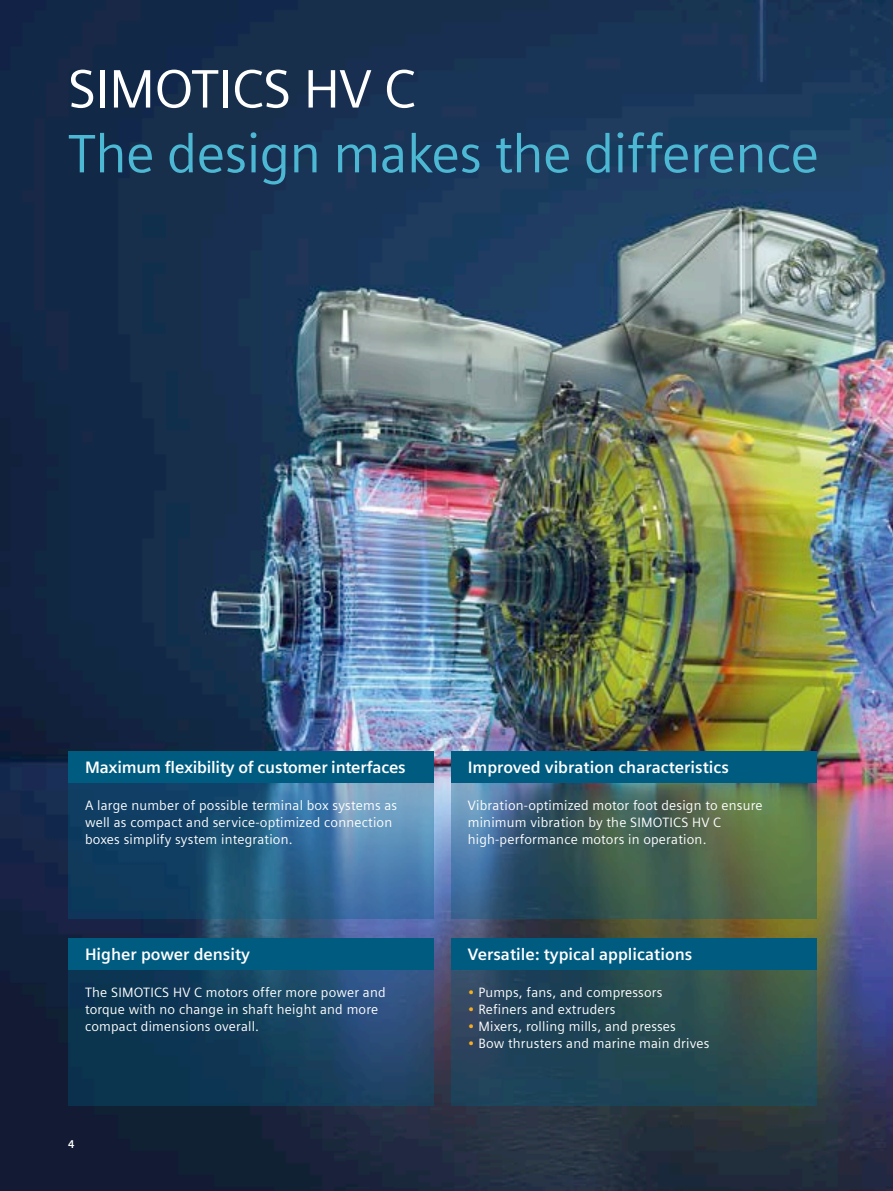
<style>
.page{position:relative;width:893px;height:1191px;background:#fff}
.page>*{position:absolute;margin:0;border:0;box-sizing:border-box;transform-origin:0 0}
.t1{font:54px "Siemens Sans Global";letter-spacing:-.01em;color:#4db8d3}
.t2{font:54px "Siemens Sans Global";letter-spacing:-.01em;color:#fff}
.t3{font:700 16.5px "Siemens Sans Global";color:#fff}
.t4{font:13.5px/17px "Siemens Sans Global";letter-spacing:.015em;color:#fff}
.t5{font:700 11.25px "Siemens Sans Global";color:#fff}
.s1{color:#f8ac1f}
</style>
<div class="page">
<img style="left:0;top:0;width:893px;height:1191px">
<svg style="left:68px;top:782px;width:366px;height:136px;background:#2b5d84"></svg>
<div style="left:68px;top:750px;width:366px;height:32px;background:#005b81"></div>
<svg style="left:68px;top:969px;width:366px;height:137px;background:#163e5e"></svg>
<div style="left:68px;top:938px;width:366px;height:31px;background:#005b81"></div>
<svg style="left:451px;top:782px;width:365px;height:136px;background:#47655f"></svg>
<div style="left:451px;top:750px;width:365px;height:32px;background:#005b81"></div>
<svg style="left:451px;top:969px;width:365px;height:137px;background:#274853"></svg>
<div style="left:451px;top:938px;width:365px;height:31px;background:#005b81"></div>
<h1 class="t2" style="left:68px;top:49px;width:349px">SIMOTICS HV C</h1>
<h1 class="t1" style="left:68px;top:114px;width:752px">The design makes the difference</h1>
<p class="t3" style="left:85px;top:757px;width:322px">Maximum flexibility of customer interfaces</p>
<p class="t4" style="left:85px;top:797px;width:314px">A large number of possible terminal box systems as well as compact and service-optimized connection boxes simplify system integration.</p>
<p class="t3" style="left:85px;top:944px;width:167px">Higher power density</p>
<p class="t4" style="left:85px;top:984px;width:302px">The SIMOTICS HV C motors offer more power and torque with no change in shaft height and more compact dimensions overall.</p>
<p class="t5" style="left:68px;top:1137px;width:8px">4</p>
<p class="t3" style="left:468px;top:757px;width:263px">Improved vibration characteristics</p>
<p class="t4" style="left:468px;top:797px;width:296px">Vibration-optimized motor foot design to ensure minimum vibration by the SIMOTICS HV C high-performance motors in operation.</p>
<p class="t3" style="left:468px;top:944px;width:226px">Versatile: typical applications</p>
<p class="t4" style="left:468px;top:984px;width:196px"><span class="s1">•</span> Pumps, fans, and compressors</p>
<p class="t4" style="left:468px;top:1001px;width:149px"><span class="s1">•</span> Refiners and extruders</p>
<p class="t4" style="left:468px;top:1018px;width:210px"><span class="s1">•</span> Mixers, rolling mills, and presses</p>
<p class="t4" style="left:468px;top:1035px;width:243px"><span class="s1">•</span> Bow thrusters and marine main drives</p>
</div>
